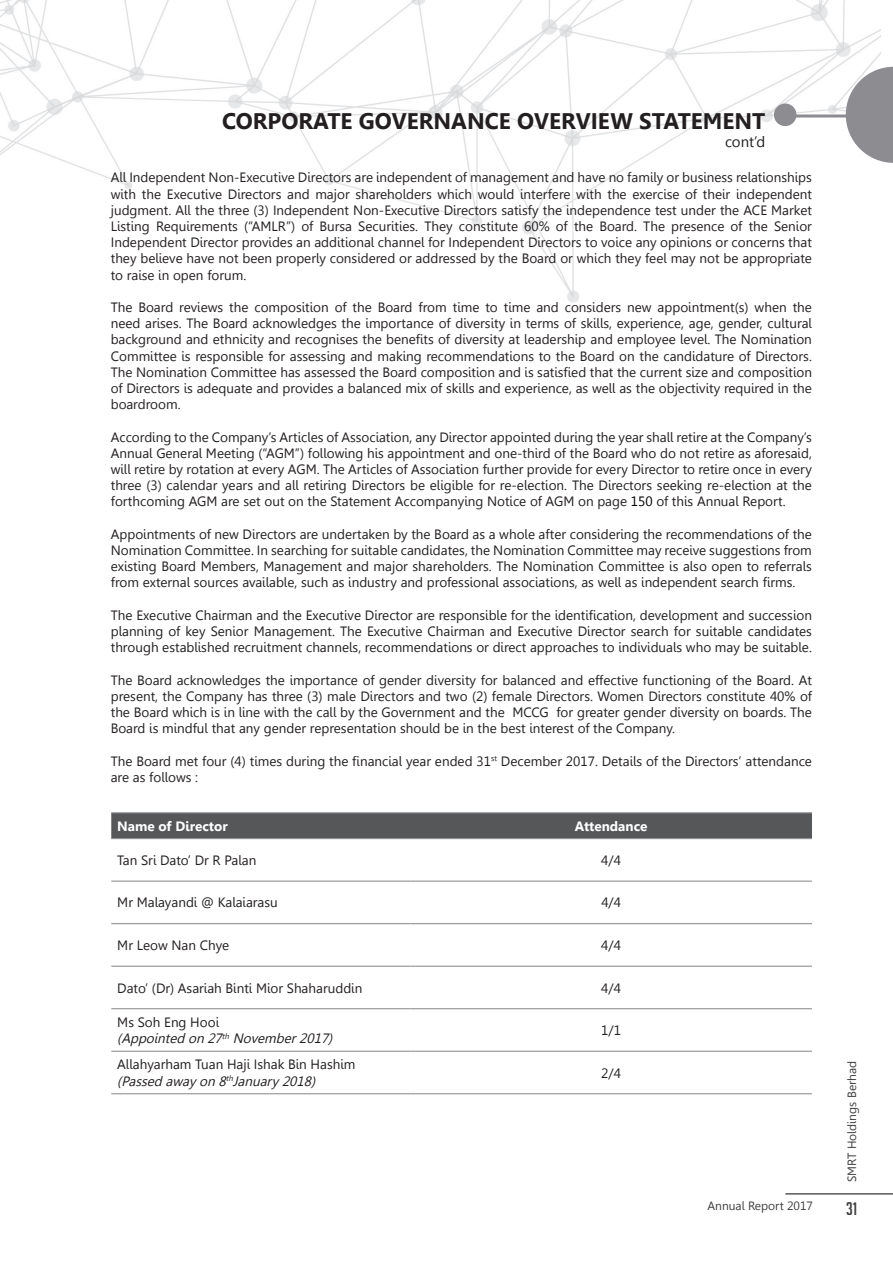
<style>
.page{position:relative;width:893px;height:1263px;background:#fff}
.page>*{position:absolute;margin:0;border:0;box-sizing:border-box;transform-origin:0 0}
.t1{font:700 22.5px "Gisha";color:#231f20}
.t2{font:18px "Big Noodle Titling";color:#3e3e3f}
.t3{font:15px "Gisha";color:#231f20}
.t4{font:13.5px/16.2px "Gisha";color:#231f20;text-align:justify}
.t5{font:italic 13.5px/16.2px "Gisha";color:#231f20}
.t6{font:700 13.5px "Gisha";color:#fff}
.t7{font:12px "Gisha";color:#3e3e3f}
.s1{color:#000}
.s2{font-style:normal}
.s3{font-style:italic}
</style>
<div class="page">
<img style="left:0;top:0;width:881px;height:303px">
<hr style="left:788px;top:115px;width:89px;height:3px;background:#8c8c91">
<svg style="left:846px;top:67px;width:47px;height:96px"></svg>
<div style="left:775px;top:104px;width:21px;height:21px;background:#8c8c91;border-radius:50%"></div>
<div style="left:774px;top:104px;width:22px;height:22px;border:2px solid #8c8c91;border-radius:50%"></div>
<hr style="left:785px;top:1193px;width:108px;height:1px;background:#231f20">
<div style="left:111px;top:813px;width:701px;height:25px;background:#565759"></div>
<hr style="left:111px;top:812px;width:299px;height:1px;background:#939397">
<hr style="left:410px;top:812px;width:402px;height:1px;background:#939397">
<hr style="left:111px;top:838px;width:299px;height:1px;background:#939397">
<hr style="left:410px;top:838px;width:402px;height:1px;background:#939397">
<hr style="left:111px;top:923px;width:299px;height:1px;background:#939397">
<hr style="left:410px;top:923px;width:402px;height:1px;background:#939397">
<hr style="left:111px;top:880px;width:299px;height:2px;background:#939397">
<hr style="left:410px;top:880px;width:402px;height:2px;background:#939397">
<hr style="left:111px;top:966px;width:299px;height:1px;background:#939397">
<hr style="left:410px;top:966px;width:402px;height:1px;background:#939397">
<hr style="left:111px;top:1008px;width:299px;height:1px;background:#939397">
<hr style="left:410px;top:1008px;width:402px;height:1px;background:#939397">
<hr style="left:111px;top:1051px;width:299px;height:1px;background:#939397">
<hr style="left:410px;top:1051px;width:402px;height:1px;background:#939397">
<hr style="left:111px;top:1093px;width:299px;height:1px;background:#939397">
<hr style="left:410px;top:1093px;width:402px;height:1px;background:#939397">
<p class="t1" style="left:222px;top:108px;width:30px">CORPORATE</p>
<p class="t1" style="left:359px;top:108px;width:32px">GOVERNANCE</p>
<p class="t1" style="left:517px;top:108px;width:33px">OVERVIEW</p>
<p class="t1" style="left:639px;top:108px;width:28px">STATEMENT</p>
<p class="t3" style="left:725px;top:133px;width:42px">cont’d</p>
<p class="t4" style="left:111px;top:170px;width:703px">All Independent Non-Executive Directors are independent of management and have no family or business relationships with the Executive Directors and major shareholders which would interfere with the exercise of their independent judgment. All the three (3) Independent Non-Executive Directors satisfy the independence test under the ACE Market Listing Requirements (“AMLR”) of Bursa Securities. They constitute 60% of the Board. The presence of the Senior Independent Director provides an additional channel for Independent Directors to voice any opinions or concerns that they believe have not been properly considered or addressed by the Board or which they feel may not be appropriate to raise in open forum.</p>
<p class="t4" style="left:111px;top:299px;width:703px">The Board reviews the composition of the Board from time to time and considers new appointment(s) when the need arises. The Board acknowledges the importance of diversity in terms of skills, experience, age, gender, cultural background and ethnicity and recognises the benefits of diversity at leadership and employee level. The Nomination Committee is responsible for assessing and making recommendations to the Board on the candidature of Directors.<br>The Nomination Committee has assessed the Board composition and is satisfied that the current size and composition of Directors is adequate and provides a balanced mix of skills and experience, as well as the objectivity required in the boardroom.</p>
<p class="t4" style="left:111px;top:429px;width:703px">According to the Company’s Articles of Association, any Director appointed during the year shall retire at the Company’s Annual General Meeting (“AGM”) following his appointment and one-third of the Board who do not retire as aforesaid, will retire by rotation at every AGM. The Articles of Association further provide for every Director to retire once in every three (3) calendar years and all retiring Directors be eligible for re-election. The Directors seeking re-election at the forthcoming AGM are set out on the Statement Accompanying Notice of AGM on page <span class="s1">150</span> of this Annual Report.</p>
<p class="t4" style="left:111px;top:526px;width:703px">Appointments of new Directors are undertaken by the Board as a whole after considering the recommendations of the Nomination Committee. In searching for suitable candidates, the Nomination Committee may receive suggestions from existing Board Members, Management and major shareholders. The Nomination Committee is also open to referrals from external sources available, such as industry and professional associations, as well as independent search firms.</p>
<p class="t4" style="left:111px;top:607px;width:703px">The Executive Chairman and the Executive Director are responsible for the identification, development and succession planning of key Senior Management. The Executive Chairman and Executive Director search for suitable candidates through established recruitment channels, recommendations or direct approaches to individuals who may be suitable.</p>
<p class="t4" style="left:111px;top:672px;width:703px">The Board acknowledges the importance of gender diversity for balanced and effective functioning of the Board. At present, the Company has three (3) male Directors and two (2) female Directors. Women Directors constitute 40% of the Board which is in line with the call by the Government and the MCCG for greater gender diversity on boards. The Board is mindful that any gender representation should be in the best interest of the Company.</p>
<p class="t4" style="left:111px;top:753px;width:703px">The Board met four (4) times during the financial year ended 31<sup>st</sup> December 2017. Details of the Directors’ attendance are as follows :</p>
<p class="t6" style="left:117px;top:818px;width:112px">NAME OF DIRECTOR</p>
<p class="t6" style="left:575px;top:818px;width:74px">ATTENDANCE</p>
<p class="t4" style="left:117px;top:852px;width:141px">Tan Sri Dato’ Dr R Palan</p>
<p class="t4" style="left:601px;top:852px;width:21px">4/4</p>
<p class="t4" style="left:117px;top:895px;width:162px">Mr Malayandi @ Kalaiarasu</p>
<p class="t4" style="left:601px;top:895px;width:21px">4/4</p>
<p class="t4" style="left:117px;top:937px;width:114px">Mr Leow Nan Chye</p>
<p class="t4" style="left:601px;top:937px;width:21px">4/4</p>
<p class="t4" style="left:117px;top:980px;width:247px">Dato’ (Dr) Asariah Binti Mior Shaharuddin</p>
<p class="t4" style="left:601px;top:980px;width:21px">4/4</p>
<p class="t5" style="left:117px;top:1014px;width:220px"><span class="s2">Ms Soh Eng Hooi<br></span>(Appointed on 27<sup>th</sup> November2017)</p>
<p class="t4" style="left:601px;top:1022px;width:21px">1/1</p>
<p class="t4" style="left:117px;top:1057px;width:240px">Allahyarham Tuan Haji Ishak Bin Hashim <span class="s3">(Passed away on 8</span><sup>th</sup><span class="s3">January 2018)</span></p>
<p class="t4" style="left:601px;top:1065px;width:21px">2/4</p>
<p class="t7" style="left:707px;top:1199px;width:107px">Annual Report 2017</p>
<p class="t7" style="left:845px;top:1182px;width:122px;rotate:-90deg">SMRT Holdings Berhad</p>
<p class="t2" style="left:846px;top:1198px;width:13px">31</p>
</div>
